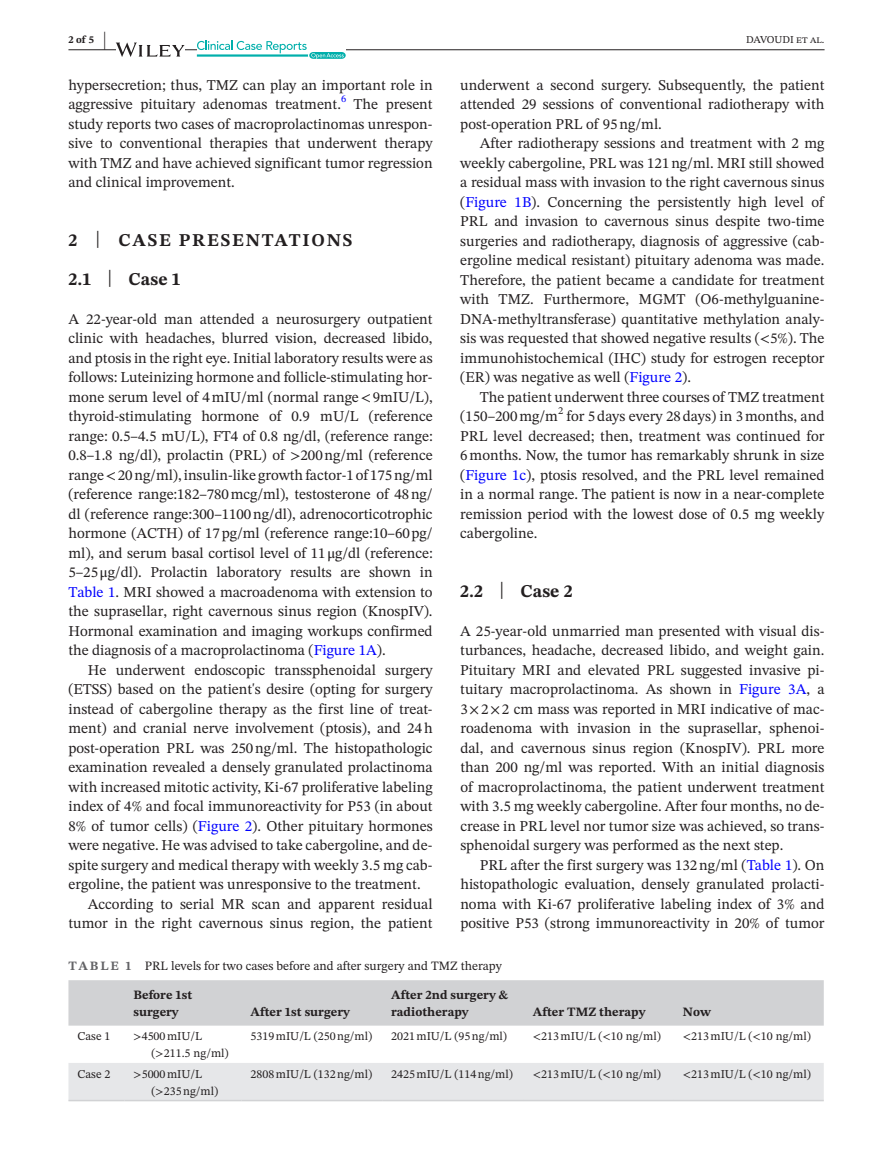
<style>
.page{position:relative;width:893px;height:1174px;background:#fff}
.page>*{position:absolute;margin:0;border:0;box-sizing:border-box;transform-origin:0 0}
.t1{font:700 18px/39px "STIX Two Text";letter-spacing:.1em;color:#231f20}
.t2{font:15px/19.5px "STIX Two Text";color:#231f20;text-align:justify}
.t3{font:700 12.75px/17.2px "STIX Two Text";color:#231f20}
.t4{font:12.75px "STIX Two Text";color:#231f20}
.t5{font:12px/16.5px "STIX Two Text";color:#231f20}
.t6{font:10.5px "STIX Two Text";color:#231f20}
.t7{font:700 10.5px "STIX Two Text";color:#231f20}
.t8{font:10.5px "STIX Two Text";color:#00f}
.s1{font-size:21px}
.s2{color:#00f}
.s3{font-family:"STIX"}
.s4{font-weight:400;font-size:23.7px}
.s5{font-weight:700;color:#636366}
</style>
<div class="page">
<hr style="left:68px;top:49px;width:756px;height:1px;background:#231f20">
<svg style="left:116px;top:43px;width:69px;height:14px"></svg>
<svg style="left:197px;top:41px;width:149px;height:18px"></svg>
<div style="left:68px;top:980px;width:756px;height:45px;background:#d1d2d4"></div>
<div style="left:68px;top:1063px;width:756px;height:36px;background:#e6e7e9"></div>
<hr style="left:68px;top:1099px;width:57px;height:2px;background:#d1d2d4">
<hr style="left:125px;top:1099px;width:117px;height:2px;background:#d1d2d4">
<hr style="left:242px;top:1099px;width:140px;height:2px;background:#d1d2d4">
<hr style="left:382px;top:1099px;width:142px;height:2px;background:#d1d2d4">
<hr style="left:524px;top:1099px;width:150px;height:2px;background:#d1d2d4">
<hr style="left:674px;top:1099px;width:150px;height:2px;background:#d1d2d4">
<p class="t7" style="left:68px;top:32px;width:39px">2 of 5 <span class="s1">|</span></p>
<p class="t6" style="left:746px;top:32px;width:80px">DAVOUDI et al.</p>
<p class="t2" style="left:68px;top:75px;width:366px">hypersecretion; thus, TMZ can play an important role in aggressive pituitary adenomas treatment.</p>
<p class="t2" style="left:460px;top:75px;width:366px">underwent a second surgery. Subsequently, the patient attended 29 sessions of conventional radiotherapy with post-operation PRL of 95ng/ml.</p>
<p class="t2" style="left:460px;top:133px;width:366px;text-indent:19px">After radiotherapy sessions and treatment with 2 mg weekly cabergoline, PRL was 121ng/ml. MRI still showed a residual mass with invasion to the right cavernous sinus (<span class="s2">Figure 1B</span>). Concerning the persistently high level of PRL and invasion to cavernous sinus despite two-time surgeries and radiotherapy, diagnosis of aggressive (cab&shy;ergoline medical resistant) pituitary adenoma was made.<br>Therefore, the patient became a candidate for treatment with TMZ. Furthermore, MGMT (O6-methylguanine-DNA-methyltransferase) quantitative methylation analy&shy;sis was requested that showed negative results (<span class="s3">&lt;</span>5%). The immunohistochemical (IHC) study for estrogen receptor (ER) was negative as well (<span class="s2">Figure 2</span>).</p>
<p class="t2" style="left:460px;top:387px;width:366px;text-indent:20px">The patient underwent three courses of TMZ treatment (150–200mg/m<sup>2</sup> for 5days every 28days) in 3months, and PRL level decreased; then, treatment was continued for 6months. Now, the tumor has remarkably shrunk in size (<span class="s2">Figure 1c</span>), ptosis resolved, and the PRL level remained in a normal range. The patient is now in a near-complete remission period with the lowest dose of 0.5 mg weekly cabergoline.</p>
<p class="t8" style="left:341px;top:91px;width:7px">6</p>
<p class="t2" style="left:68px;top:94px;width:366px;text-indent:285px">The present study reports two cases of macroprolactinomas unrespon&shy;sive to conventional therapies that underwent therapy with TMZ and have achieved significant tumor regression and clinical improvement.</p>
<p class="t1" style="left:68px;top:221px;width:285px">2 <span class="s4">|</span> CASE PRESENTATIONS<br>2.1 <span class="s4">|</span> Case 1</p>
<p class="t2" style="left:68px;top:309px;width:366px">A 22-year-old man attended a neurosurgery outpatient clinic with headaches, blurred vision, decreased libido, and ptosis in the right eye. Initial laboratory results were as follows: Luteinizing hormone and follicle-stimulating hor&shy;mone serum level of 4mIU/ml (normal range<span class="s3">&lt;</span>9mIU/L), thyroid-stimulating hormone of 0.9 mU/L (reference range: 0.5–4.5 mU/L), FT4 of 0.8 ng/dl, (reference range:<br>0.8–1.8 ng/dl), prolactin (PRL) of <span class="s3">&gt;</span>200ng/ml (reference range<span class="s3">&lt;</span>20ng/ml), insulin-like growth factor-1 of 175ng/ml (reference range:182–780mcg/ml), testosterone of 48ng/ dl (reference range:300–1100ng/dl), adrenocorticotrophic hormone (ACTH) of 17pg/ml (reference range:10–60pg/ ml), and serum basal cortisol level of 11<span class="s3">μ</span>g/dl (reference:<br>5–25<span class="s3">μ</span>g/dl). Prolactin laboratory results are shown in <span class="s2">Table 1</span>. MRI showed a macroadenoma with extension to the suprasellar, right cavernous sinus region (KnospIV).<br>Hormonal examination and imaging workups confirmed the diagnosis of a macroprolactinoma (<span class="s2">Figure 1A</span>).</p>
<p class="t2" style="left:88px;top:660px;width:346px">He underwent endoscopic transsphenoidal surgery</p>
<p class="t2" style="left:68px;top:679px;width:366px">(ETSS) based on the patient's desire (opting for surgery</p>
<p class="t2" style="left:68px;top:699px;width:366px">instead of cabergoline therapy as the first line of treat-</p>
<p class="t2" style="left:68px;top:718px;width:366px">ment) and cranial nerve involvement (ptosis), and 24h</p>
<p class="t2" style="left:68px;top:738px;width:366px">post-operation PRL was 250ng/ml. The histopathologic</p>
<p class="t2" style="left:68px;top:757px;width:366px">examination revealed a densely granulated prolactinoma</p>
<p class="t2" style="left:68px;top:777px;width:366px">with increased mitotic activity, Ki-67 proliferative labeling</p>
<p class="t2" style="left:68px;top:796px;width:366px">index of 4% and focal immunoreactivity for P53 (in about</p>
<p class="t2" style="left:68px;top:816px;width:366px">8% of tumor cells) (<span class="s2">Figure 2</span>). Other pituitary hormones</p>
<p class="t2" style="left:68px;top:835px;width:366px">were negative. He was advised to take cabergoline, and de-</p>
<p class="t2" style="left:68px;top:855px;width:366px">spite surgery and medical therapy with weekly 3.5 mg cab-</p>
<p class="t2" style="left:68px;top:874px;width:354px">ergoline, the patient was unresponsive to the treatment.</p>
<p class="t2" style="left:88px;top:894px;width:346px">According to serial MR scan and apparent residual</p>
<p class="t2" style="left:68px;top:913px;width:366px">tumor in the right cavernous sinus region, the patient</p>
<p class="t1" style="left:460px;top:572px;width:114px">2.2 <span class="s4">|</span> Case 2</p>
<p class="t2" style="left:460px;top:621px;width:366px">A 25-year-old unmarried man presented with visual dis&shy;turbances, headache, decreased libido, and weight gain.<br>Pituitary MRI and elevated PRL suggested invasive pi&shy;tuitary macroprolactinoma. As shown in <span class="s2">Figure 3A</span>, a 3<span class="s3">×</span>2<span class="s3">×</span>2 cm mass was reported in MRI indicative of mac&shy;roadenoma with invasion in the suprasellar, sphenoi&shy;dal, and cavernous sinus region (KnospIV). PRL more than 200 ng/ml was reported. With an initial diagnosis of macroprolactinoma, the patient underwent treatment with 3.5 mg weekly cabergoline. After four months, no de&shy;crease in PRL level nor tumor size was achieved, so trans&shy;sphenoidal surgery was performed as the next step.</p>
<p class="t2" style="left:460px;top:855px;width:366px;text-indent:19px">PRL after the first surgery was 132ng/ml (<span class="s2">Table 1</span>). On histopathologic evaluation, densely granulated prolacti&shy;noma with Ki-67 proliferative labeling index of 3% and positive P53 (strong immunoreactivity in 20% of tumor</p>
<p class="t4" style="left:68px;top:957px;width:435px"><span class="s5">TABLE 1</span> PRL levels for two cases before and after surgery and TMZ therapy</p>
<p class="t3" style="left:134px;top:986px;width:60px">Before 1st surgery</p>
<p class="t3" style="left:391px;top:986px;width:118px">After 2nd surgery &amp; radiotherapy</p>
<p class="t3" style="left:251px;top:1003px;width:101px">After 1st surgery</p>
<p class="t3" style="left:533px;top:1003px;width:114px">After TMZ therapy</p>
<p class="t3" style="left:683px;top:1003px;width:29px">Now</p>
<p class="t5" style="left:77px;top:1028px;width:34px">Case 1</p>
<p class="t5" style="left:152px;top:1028px;width:79px;text-indent:-18px"><span class="s3">&gt;</span>4500mIU/L (<span class="s3">&gt;</span>211.5 ng/ml)</p>
<p class="t5" style="left:251px;top:1028px;width:123px">5319mIU/L (250ng/ml)</p>
<p class="t5" style="left:391px;top:1028px;width:117px">2021mIU/L (95ng/ml)</p>
<p class="t5" style="left:533px;top:1028px;width:129px"><span class="s3">&lt;</span>213mIU/L (<span class="s3">&lt;</span>10 ng/ml)</p>
<p class="t5" style="left:683px;top:1028px;width:129px"><span class="s3">&lt;</span>213mIU/L (<span class="s3">&lt;</span>10 ng/ml)</p>
<p class="t5" style="left:77px;top:1065px;width:34px">Case 2</p>
<p class="t5" style="left:152px;top:1065px;width:68px;text-indent:-18px"><span class="s3">&gt;</span>5000mIU/L (<span class="s3">&gt;</span>235ng/ml)</p>
<p class="t5" style="left:251px;top:1065px;width:123px">2808mIU/L (132ng/ml)</p>
<p class="t5" style="left:391px;top:1065px;width:123px">2425mIU/L (114ng/ml)</p>
<p class="t5" style="left:533px;top:1065px;width:129px"><span class="s3">&lt;</span>213mIU/L (<span class="s3">&lt;</span>10 ng/ml)</p>
<p class="t5" style="left:683px;top:1065px;width:129px"><span class="s3">&lt;</span>213mIU/L (<span class="s3">&lt;</span>10 ng/ml)</p>
</div>
